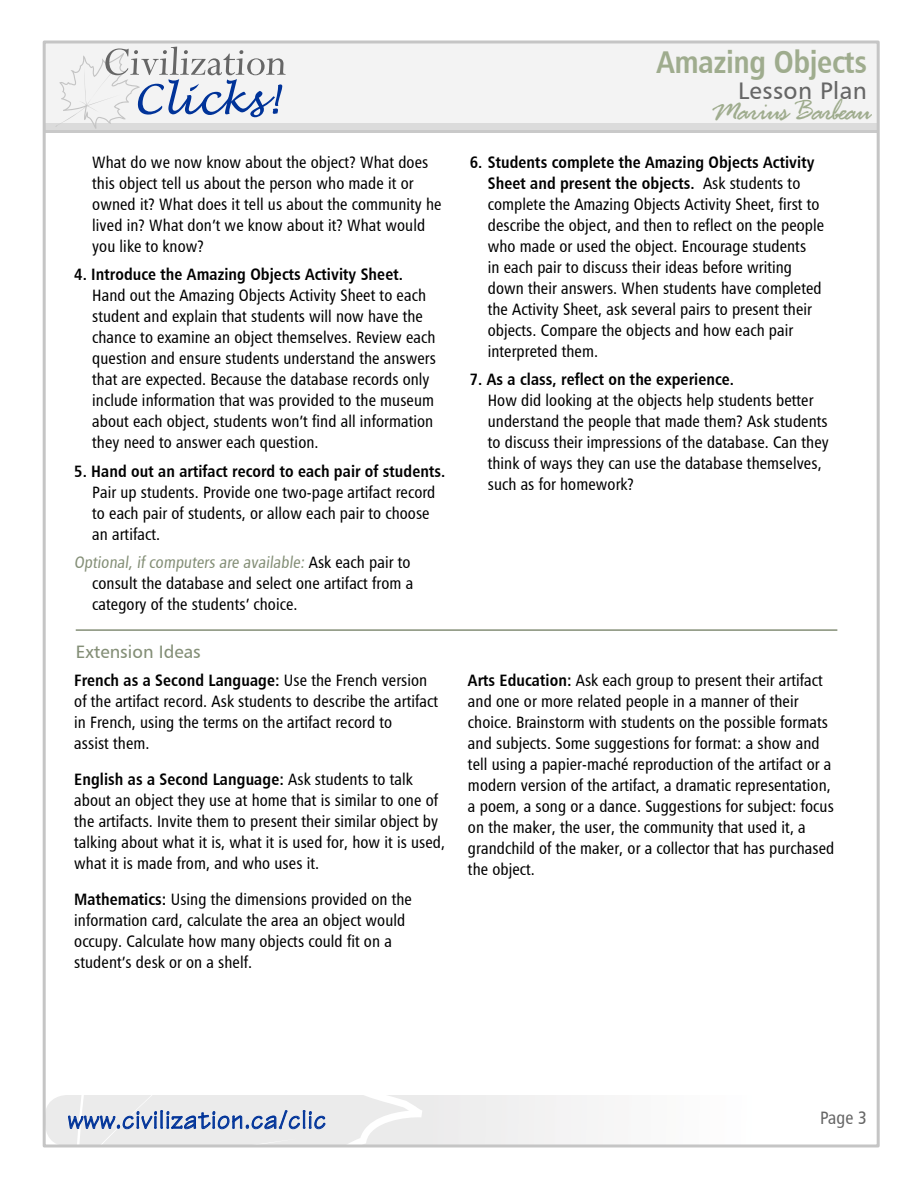
<style>
.page{position:relative;width:918px;height:1188px;background:#fff}
.page>*{position:absolute;margin:0;border:0;box-sizing:border-box;transform-origin:0 0}
.t1{font:33px "Cage";letter-spacing:-.03em;color:#9fac8e;scale:.91 1}
.t2{font:31.5px "Humanist 777 BT Bold Condensed B";letter-spacing:-.01em;color:#9fac8e}
.t3{font:27px "Technical Plain";letter-spacing:.03em;color:#039}
.t4{font:24px "Humanist 777 BT Roman B";letter-spacing:.02em;color:#666}
.Heading_1_rule_above{font:18px "Humanist 777 BT Roman B";color:#848f77}
.t5{font:18px "Humanist 777 BT Roman Condensed B";color:#666}
.Bullets_NumberedList{font:16.5px/21px "Humanist 777 BT Roman Condensed B";letter-spacing:.005em;color:#000}
.Text{font:16.5px/21px "Humanist 777 BT Roman Condensed B";letter-spacing:.005em;color:#000}
.s1{font-family:"Humanist 777 BT Bold Condensed B"}
.s2{color:#848f77}
</style>
<div class="page">
<div style="left:44px;top:52px;width:834px;height:81px;background:#c9c9c9"></div>
<svg style="left:47px;top:122px;width:829px;height:8px;background:#ddd"></svg>
<div style="left:44px;top:43px;width:834px;height:79px;background:#f3f3f3"></div>
<svg style="left:45px;top:1095px;width:834px;height:51px"></svg>
<svg style="left:55px;top:47px;width:231px;height:82px"></svg>
<hr style="left:76px;top:629px;width:761px;height:2px;background:#848f77">
<p class="Bullets_NumberedList" style="left:92px;top:151px;width:351px">What do we now know about the object? What does this object tell us about the person who made it or owned it? What does it tell us about the community he lived in? What don’t we know about it? What would you like to know?</p>
<p class="Bullets_NumberedList" style="left:92px;top:264px;width:345px;text-indent:-18px"><span class="s1">4. Introduce the Amazing Objects Activity Sheet.<br></span>Hand out the Amazing Objects Activity Sheet to each student and explain that students will now have the chance to examine an object themselves. Review each question and ensure students understand the answers that are expected. Because the database records only include information that was provided to the museum about each object, students won’t find all information they need to answer each question.</p>
<p class="Bullets_NumberedList" style="left:92px;top:460px;width:355px;text-indent:-18px"><span class="s1">5. Hand out an artifact record to each pair of students.<br></span>Pair up students. Provide one two-page artifact record to each pair of students, or allow each pair to choose an artifact.</p>
<p class="Bullets_NumberedList" style="left:92px;top:552px;width:322px;text-indent:-18px"><span class="s2">Optional, if computers are available:</span> Ask each pair to consult the database and select one artifact from a category of the students’ choice.</p>
<p class="Heading_1_rule_above" style="left:76px;top:640px;width:127px">Extension Ideas</p>
<p class="Text" style="left:74px;top:669px;width:365px"><span class="s1">French as a Second Language:</span> Use the French version of the artifact record. Ask students to describe the artifact in French, using the terms on the artifact record to<br>assist them.</p>
<p class="Text" style="left:74px;top:768px;width:372px"><span class="s1">English as a Second Language:</span> Ask students to talk about an object they use at home that is similar to one of the artifacts. Invite them to present their similar object by talking about what it is, what it is used for, how it is used, what it is made from, and who uses it.</p>
<p class="Text" style="left:74px;top:888px;width:339px"><span class="s1">Mathematics:</span> Using the dimensions provided on the information card, calculate the area an object would occupy. Calculate how many objects could fit on a student’s desk or on a shelf.</p>
<h2 class="t2" style="left:656px;top:43px;width:212px">Amazing Objects</h2>
<h3 class="t4" style="left:738px;top:75px;width:131px">Lesson Plan</h3>
<h1 class="t1" style="left:711px;top:96px;width:178px">Marius Barbeau</h1>
<p class="Bullets_NumberedList" style="left:488px;top:151px;width:338px;text-indent:-18px"><span class="s1">6. Students complete the Amazing Objects Activity Sheet and present the objects.</span> Ask students to complete the Amazing Objects Activity Sheet, first to describe the object, and then to reflect on the people who made or used the object. Encourage students<br>in each pair to discuss their ideas before writing down their answers. When students have completed the Activity Sheet, ask several pairs to present their objects. Compare the objects and how each pair interpreted them.</p>
<p class="Bullets_NumberedList" style="left:488px;top:369px;width:342px;text-indent:-18px"><span class="s1">7. As a class, reflect on the experience.<br></span>How did looking at the objects help students better understand the people that made them? Ask students to discuss their impressions of the database. Can they think of ways they can use the database themselves, such as for homework?</p>
<p class="Text" style="left:468px;top:669px;width:368px"><span class="s1">Arts Education:</span> Ask each group to present their artifact and one or more related people in a manner of their choice. Brainstorm with students on the possible formats and subjects. Some suggestions for format: a show and tell using a papier-maché reproduction of the artifact or a modern version of the artifact, a dramatic representation, a poem, a song or a dance. Suggestions for subject: focus on the maker, the user, the community that used it, a grandchild of the maker, or a collector that has purchased the object.</p>
<h3 class="t3" style="left:68px;top:1103px;width:260px">www.civilization.ca/clic</h3>
<p class="t5" style="left:820px;top:1107px;width:48px">Page 3</p>
</div>
